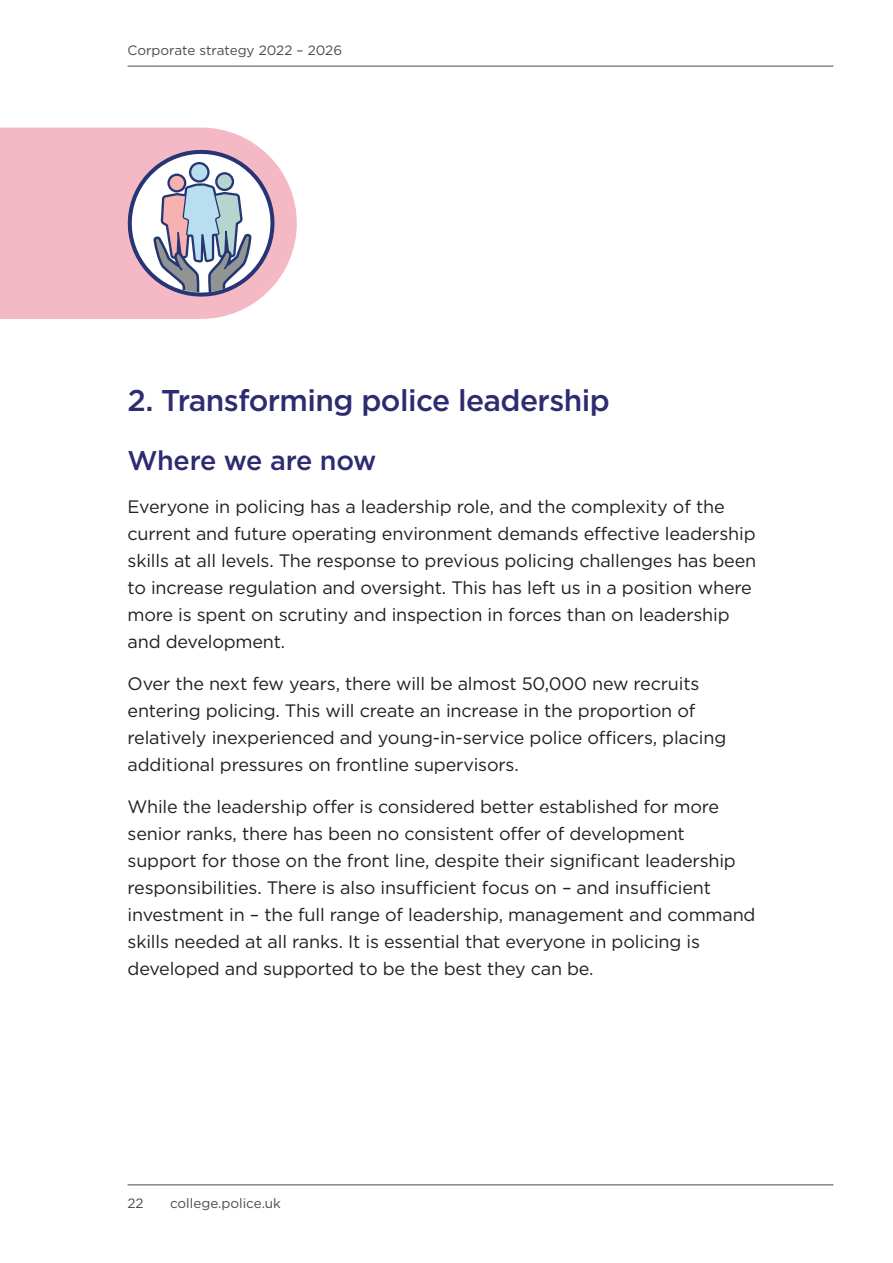
<style>
.page{position:relative;width:893px;height:1263px;background:#fff}
.page>*{position:absolute;margin:0;border:0;box-sizing:border-box;transform-origin:0 0}
.Subhead_1{font:500 30px "Gotham";letter-spacing:-.02em;color:#2e2c70}
.Subhead_2{font:500 27px "Gotham";letter-spacing:-.02em;color:#2e2c70}
.Body_text{font:18px/27px "Gotham";letter-spacing:-.01em;color:#231f20}
.t1{font:13.5px "Gotham";color:#4a4a4a}
</style>
<div class="page">
<svg style="left:0;top:128px;width:297px;height:191px;background:#f6c0cb"></svg>
<svg style="left:128px;top:150px;width:146px;height:151px"></svg>
<hr style="left:128px;top:1184px;width:705px;height:1px;background:#4a4a4a">
<hr style="left:128px;top:66px;width:705px;height:1px;background:#4a4a4a">
<p class="t1" style="left:128px;top:42px;width:216px">Corporate strategy 2022 – 2026</p>
<h2 class="Subhead_1" style="left:128px;top:381px;width:484px">2. Transforming police leadership</h2>
<h2 class="Subhead_2" style="left:128px;top:442px;width:250px">Where we are now</h2>
<p class="Body_text" style="left:128px;top:492px;width:630px">Everyone in policing has a leadership role, and the complexity of the current and future operating environment demands effective leadership skills at all levels. The response to previous policing challenges has been to increase regulation and oversight. This has left us in a position where more is spent on scrutiny and inspection in forces than on leadership and development.</p>
<p class="Body_text" style="left:128px;top:669px;width:600px">Over the next few years, there will be almost 50,000 new recruits entering policing. This will create an increase in the proportion of relatively inexperienced and young-in-service police officers, placing additional pressures on frontline supervisors.</p>
<p class="Body_text" style="left:128px;top:792px;width:629px">While the leadership offer is considered better established for more senior ranks, there has been no consistent offer of development support for those on the front line, despite their significant leadership responsibilities. There is also insufficient focus on – and insufficient investment in – the full range of leadership, management and command skills needed at all ranks. It is essential that everyone in policing is developed and supported to be the best they can be.</p>
<p class="t1" style="left:128px;top:1194px;width:18px">22</p>
<p class="t1" style="left:170px;top:1194px;width:112px">college.police.uk</p>
</div>
